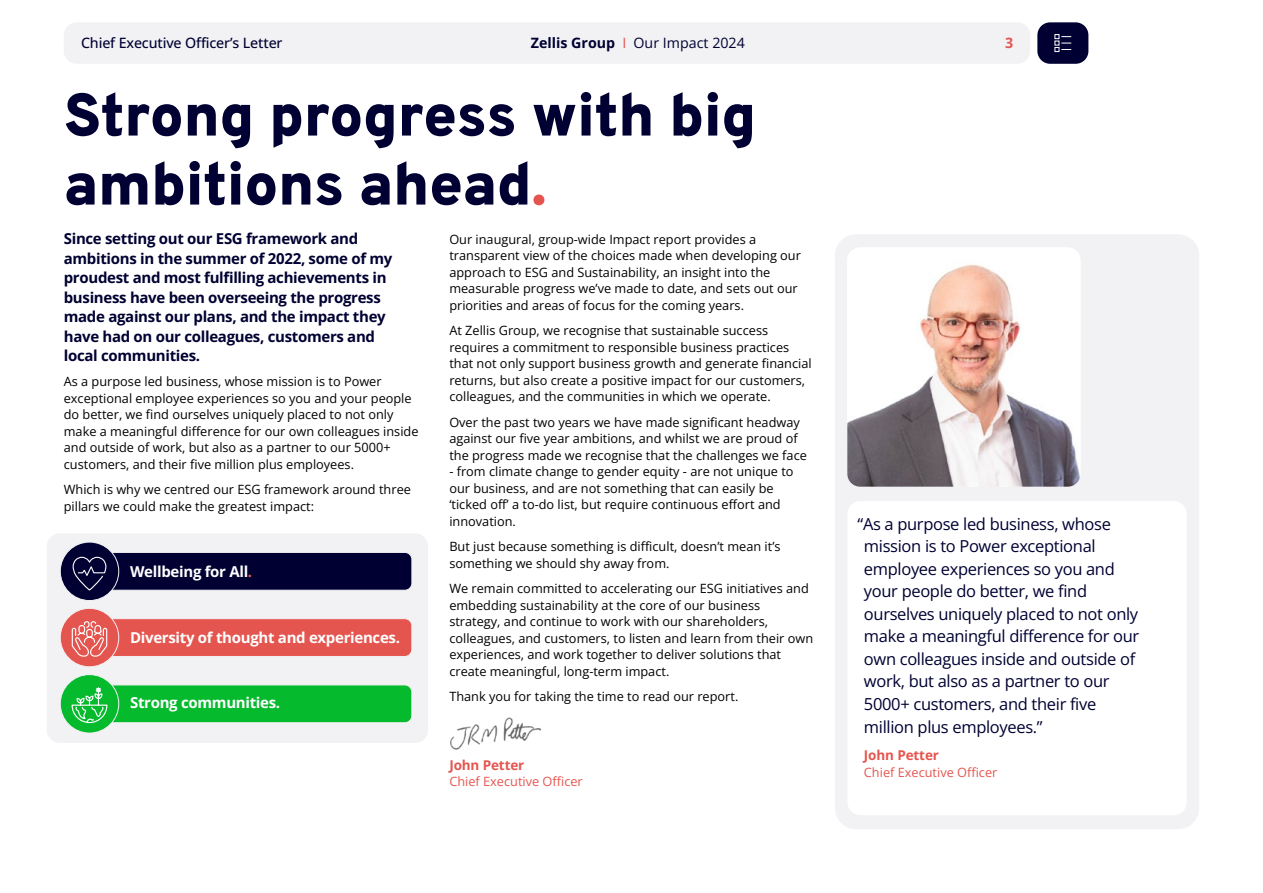
<style>
.page{position:relative;width:1263px;height:893px;background:#fff}
.page>*{position:absolute;margin:0;border:0;box-sizing:border-box;transform-origin:0 0}
.t1{font:900 60px/69px "Overpass";letter-spacing:-.01em;color:#000032}
.t2{font:16.5px/22.5px "Open Sans";letter-spacing:-.02em;color:#000032}
.t3{font:700 15px/19.5px "Open Sans";letter-spacing:-.02em;color:#000032}
.t4{font:700 15px "Open Sans";letter-spacing:-.02em;color:#fff}
.t5{font:500 14.25px "Open Sans";letter-spacing:-.01em;color:#000032}
.t6{font:14.25px "Open Sans";color:#000032}
.t7{font:700 14.25px "Open Sans";color:#e5554f}
.t8{font:700 13.5px "Open Sans";letter-spacing:-.01em;color:#e5554f}
.t9{font:12.75px/16.5px "Open Sans";color:#000}
.t10{font:12.75px "Open Sans";color:#e5554f}
.s1{font-weight:700}
.s2{color:#e5554f}
</style>
<div class="page">
<div style="left:835px;top:234px;width:364px;height:595px;background:#f2f2f4;border-radius:21px"></div>
<div style="left:847px;top:501px;width:339px;height:314px;background:#fff;border-radius:13px"></div>
<img style="left:847px;top:248px;width:233px;height:239px">
<img style="left:450px;top:717px;width:91px;height:33px">
<div style="left:47px;top:533px;width:381px;height:210px;background:#f2f2f4;border-radius:13px"></div>
<div style="left:90px;top:552px;width:322px;height:38px;background:#000032;border-radius:7px"></div>
<div style="left:90px;top:552px;width:322px;height:38px;border:1px solid #f2f2f4;border-radius:7px"></div>
<div style="left:90px;top:685px;width:322px;height:38px;background:#06ba2e;border-radius:7px"></div>
<div style="left:90px;top:685px;width:322px;height:38px;border:1px solid #f2f2f4;border-radius:7px"></div>
<div style="left:90px;top:619px;width:322px;height:37px;background:#e5554f;border-radius:7px"></div>
<div style="left:90px;top:618px;width:322px;height:39px;border:1px solid #f5efef;border-radius:7px"></div>
<div style="left:60px;top:542px;width:59px;height:59px;background:#000032;border-radius:50%"></div>
<div style="left:60px;top:542px;width:59px;height:59px;border:1px solid #f2f2f4;border-radius:50%"></div>
<svg style="left:72px;top:556px;width:35px;height:35px"></svg>
<div style="left:60px;top:608px;width:59px;height:59px;background:#e5554f;border-radius:50%"></div>
<div style="left:60px;top:608px;width:59px;height:59px;border:1px solid #f5efef;border-radius:50%"></div>
<svg style="left:71px;top:621px;width:37px;height:36px"></svg>
<div style="left:60px;top:675px;width:59px;height:58px;background:#06ba2e;border-radius:50%"></div>
<div style="left:60px;top:674px;width:59px;height:59px;border:1px solid #f2f2f4;border-radius:50%"></div>
<svg style="left:71px;top:687px;width:37px;height:37px"></svg>
<div style="left:64px;top:22px;width:966px;height:42px;background:#f2f2f4;border-radius:13px"></div>
<div style="left:1037px;top:22px;width:51px;height:42px;background:#000032;border-radius:13px"></div>
<svg style="left:1054px;top:34px;width:17px;height:18px"></svg>
<p class="t5" style="left:81px;top:33px;width:203px">Chief Executive Officer’s Letter</p>
<p class="t6" style="left:531px;top:33px;width:216px"><span class="s1">Zellis Group</span> <span class="s2">I</span> Our Impact 2024</p>
<p class="t7" style="left:1005px;top:33px;width:10px">3</p>
<h1 class="t1" style="left:64px;top:78px;width:694px">Strong progress with big ambitions ahead<span class="s2">.</span></h1>
<p class="t3" style="left:64px;top:228px;width:330px">Since setting out our ESG framework and ambitions in the summer of 2022, some of my proudest and most fulfilling achievements in business have been overseeing the progress made against our plans, and the impact they have had on our colleagues, customers and local communities.</p>
<p class="t9" style="left:64px;top:373px;width:356px">As a purpose led business, whose mission is to Power exceptional employee experiences so you and your people do better, we find ourselves uniquely placed to not only make a meaningful difference for our own colleagues inside and outside of work, but also as a partner to our 5000+ customers, and their five million plus employees.</p>
<p class="t9" style="left:64px;top:481px;width:349px">Which is why we centred our ESG framework around three pillars we could make the greatest impact:</p>
<p class="t4" style="left:130px;top:561px;width:124px">Wellbeing for All<span class="s2">.</span></p>
<p class="t4" style="left:130px;top:627px;width:271px">Diversity of thought and experiences.</p>
<p class="t4" style="left:130px;top:692px;width:152px">Strong communities.</p>
<p class="t9" style="left:449px;top:231px;width:353px">Our inaugural, group-wide Impact report provides a transparent view of the choices made when developing our approach to ESG and Sustainability, an insight into the measurable progress we’ve made to date, and sets out our priorities and areas of focus for the coming years.</p>
<p class="t9" style="left:449px;top:322px;width:364px">At Zellis Group, we recognise that sustainable success requires a commitment to responsible business practices that not only support business growth and generate financial returns, but also create a positive impact for our customers, colleagues, and the communities in which we operate.</p>
<p class="t9" style="left:449px;top:414px;width:359px">Over the past two years we have made significant headway against our five year ambitions, and whilst we are proud of the progress made we recognise that the challenges we face</p>
<p class="t9" style="left:449px;top:463px;width:346px">- from climate change to gender equity - are not unique to our business, and are not something that can easily be ‘ticked off’ a to-do list, but require continuous effort and innovation.</p>
<p class="t9" style="left:449px;top:538px;width:333px">But just because something is difficult, doesn’t mean it’s something we should shy away from.</p>
<p class="t9" style="left:449px;top:580px;width:365px">We remain committed to accelerating our ESG initiatives and embedding sustainability at the core of our business strategy, and continue to work with our shareholders, colleagues, and customers, to listen and learn from their own experiences, and work together to deliver solutions that create meaningful, long-term impact.</p>
<p class="t9" style="left:449px;top:688px;width:291px">Thank you for taking the time to read our report.</p>
<p class="t8" style="left:449px;top:755px;width:77px">John Petter</p>
<p class="t10" style="left:449px;top:773px;width:135px">Chief Executive Officer</p>
<p class="t2" style="left:864px;top:512px;width:277px;text-indent:-6px">“As a purpose led business, whose mission is to Power exceptional employee experiences so you and your people do better, we find ourselves uniquely placed to not only make a meaningful difference for our own colleagues inside and outside of work, but also as a partner to our<br>5000+ customers, and their five million plus employees.”</p>
<p class="t8" style="left:864px;top:746px;width:77px">John Petter</p>
<p class="t10" style="left:864px;top:763px;width:135px">Chief Executive Officer</p>
</div>
